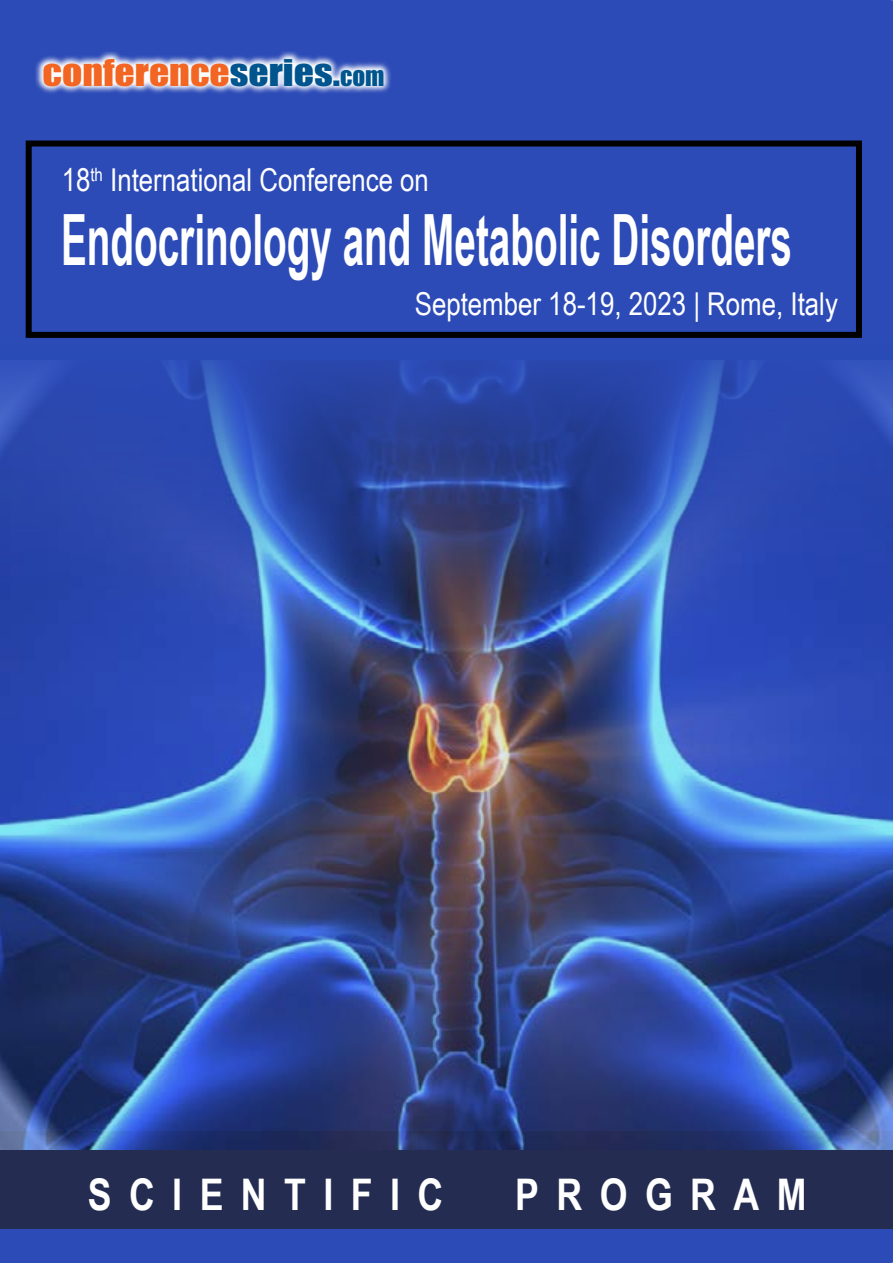
<style>
.page{position:relative;width:893px;height:1263px;background:#2c4bb7}
.page>*{position:absolute;margin:0;border:0;box-sizing:border-box;transform-origin:0 0}
.t1{font:700 70.8px "Arial Narrow";color:#fff;scale:.67 1}
.t2{font:700 43.5px "Arial Narrow";letter-spacing:.4em;color:#fff}
.t3{font:34.05px "Impact";color:#f26522;scale:1.16 1}
.t4{font:31.5px "Arial Narrow";color:#fff}
.s1{color:#00558f}
.s2{font-size:24.45px;color:#00558f}
</style>
<div class="page">
<div style="left:26px;top:141px;width:836px;height:197px;border:6px solid #000"></div>
<div style="left:0;top:1132px;width:893px;height:97px;background:#242d51"></div>
<svg style="left:34px;top:51px;width:357px;height:44px"></svg>
<svg style="left:0;top:322px;width:893px;height:38px;background:#243f9a"></svg>
<img style="left:0;top:360px;width:893px;height:789px">
<p class="t3" style="left:43px;top:46px;width:296px">CONFERENCE<span class="s1">SERIES.</span><span class="s2">COM</span></p>
<p class="t4" style="left:62px;top:157px;width:369px">18<sup>th</sup> International Conference on</p>
<h1 class="t1" style="left:61px;top:186px;width:1093px">Endocrinology and Metabolic Disorders</h1>
<p class="t4" style="left:415px;top:281px;width:425px">September 18-19, 2023 | Rome, Italy</p>
<h2 class="t2" style="left:88px;top:1162px;width:357px">SCIENTIFIC</h2>
<h2 class="t2" style="left:515px;top:1162px;width:293px">PROGRAM</h2>
</div>
